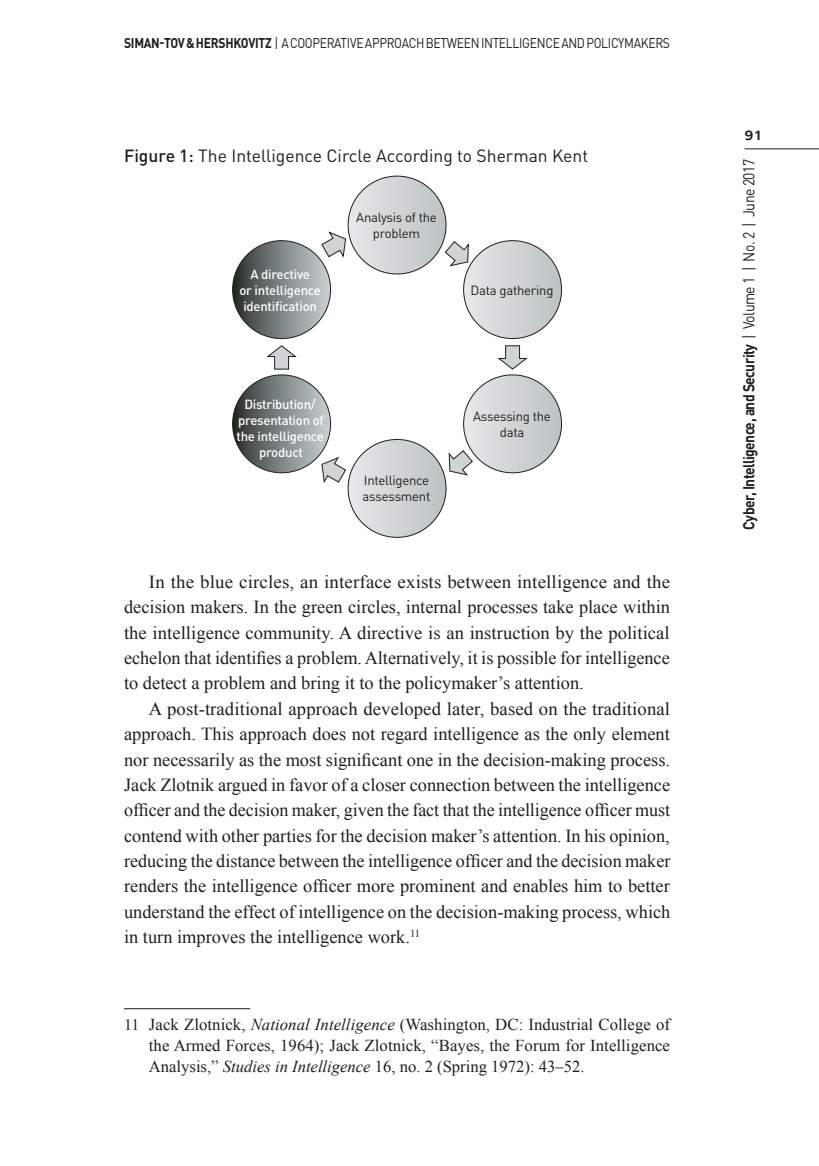
<style>
.page{position:relative;width:819px;height:1166px;background:#fff}
.page>*{position:absolute;margin:0;border:0;box-sizing:border-box;transform-origin:0 0}
.t1{font:18.38px/25.4px "Times New Roman";color:#1d201a;text-align:justify}
.t2{font:17.5px "DINOT";color:#1d201a}
.t3{font:500 17.5px "Narkis Block MF";color:#1d201a}
.t4{font:16.62px/21px "Times New Roman";letter-spacing:.005em;color:#1d201a;text-align:justify}
.t5{font:700 15.75px "DINOT";letter-spacing:-.04em;color:#1d201a;scale:.88 1}
.t6{font:14px "DINOT";color:#1d201a;scale:.86 1}
.t7{font:700 14px "DINOT";letter-spacing:-.025em;color:#1d201a;scale:.86 1}
.t8{font:500 13.12px/16.1px "DINOT";letter-spacing:-.02em;color:#fff;text-align:center}
.t9{font:13.12px/16.1px "DINOT";letter-spacing:-.02em;color:#1d201a;text-align:center}
.s1{font-weight:400}
.s2{font-weight:500}
.s3{font-size:15.75px}
.s4{font-style:italic}
</style>
<div class="page">
<hr style="left:744px;top:148px;width:75px;height:1px;background:#1d201a">
<svg style="left:348px;top:176px;width:98px;height:98px;background:#ccd0d1"></svg>
<svg style="left:348px;top:439px;width:98px;height:98px;background:#cdd0d1"></svg>
<div style="left:463px;top:241px;width:98px;height:97px;background:linear-gradient(to right,#dbdede,#c0c6c7);border-radius:49px"></div>
<svg style="left:463px;top:375px;width:98px;height:98px;background:#cdd0d1"></svg>
<div style="left:232px;top:241px;width:98px;height:97px;background:linear-gradient(to right,#2a302c,#cbd1d4);border-radius:49px"></div>
<svg style="left:232px;top:375px;width:98px;height:98px;background:#7b8181"></svg>
<svg style="left:321px;top:232px;width:25px;height:25px"></svg>
<svg style="left:321px;top:457px;width:25px;height:26px"></svg>
<svg style="left:445px;top:241px;width:24px;height:25px"></svg>
<svg style="left:448px;top:450px;width:24px;height:25px"></svg>
<svg style="left:498px;top:345px;width:28px;height:24px"></svg>
<svg style="left:267px;top:345px;width:29px;height:24px"></svg>
<hr style="left:124px;top:1008px;width:126px;height:1px;background:#1d201a">
<p class="t7" style="left:124px;top:34px;width:210px">SI MAN -TOV &amp; HE RSHKOVITZ <span class="s1">| A Cooperative</span></p>
<p class="t6" style="left:365px;top:34px;width:18px">Approach</p>
<p class="t6" style="left:426px;top:34px;width:10px">between</p>
<p class="t6" style="left:481px;top:34px;width:13px">Intelligence</p>
<p class="t6" style="left:561px;top:34px;width:10px">and</p>
<p class="t6" style="left:586px;top:34px;width:18px">Policymakers</p>
<p class="t2" style="left:124px;top:145px;width:465px"><span class="s2">Figure 1:</span> The Intelligence Circle According to Sherman Kent</p>
<p class="t8" style="left:239px;top:265px;width:83px">A directive<br>or intelligence identification</p>
<p class="t9" style="left:356px;top:209px;width:82px">Analysis of the problem</p>
<p class="t8" style="left:236px;top:396px;width:89px">Distribution/ presentation of the intelligence product</p>
<p class="t9" style="left:362px;top:472px;width:69px;text-align:left">Intelligence assessment</p>
<p class="t9" style="left:470px;top:282px;width:85px">Data gathering</p>
<p class="t9" style="left:473px;top:408px;width:79px">Assessing the data</p>
<p class="t1" style="left:124px;top:569px;width:547px;text-indent:25px">In the blue circles, an interface exists between intelligence and the decision makers. In the green circles, internal processes take place within the intelligence community. A directive is an instruction by the political echelon that identifies a problem. Alternatively, it is possible for intelligence to detect a problem and bring it to the policymaker’s attention.</p>
<p class="t1" style="left:124px;top:695px;width:548px;text-indent:25px">A post-traditional approach developed later, based on the traditional approach. This approach does not regard intelligence as the only element nor necessarily as the most significant one in the decision-making process.<br>Jack Zlotnik argued in favor of a closer connection between the intelligence officer and the decision maker, given the fact that the intelligence officer must contend with other parties for the decision maker’s attention. In his opinion, reducing the distance between the intelligence officer and the decision maker renders the intelligence officer more prominent and enables him to better understand the effect of intelligence on the decision-making process, which in turn improves the intelligence work.<sup>11</sup></p>
<p class="t4" style="left:149px;top:1013px;width:522px;text-indent:-25px"><span class="s3">11</span> Jack Zlotnick, <span class="s4">National Intelligence</span> (Washington, DC: Industrial College of the Armed Forces, 1964); Jack Zlotnick, “Bayes, the Forum for Intelligence Analysis,” <span class="s4">Studies in Intelligence</span> 16, no. 2 (Spring 1972): 43–52.</p>
<p class="t3" style="left:744px;top:124px;width:20px">91</p>
<p class="t5" style="left:738px;top:530px;width:422px;rotate:-90deg">CYBER, INTELLIGENCE, AND SECURITY <span class="s1">| Volume 1 | No. 2 | June 2017</span></p>
</div>
